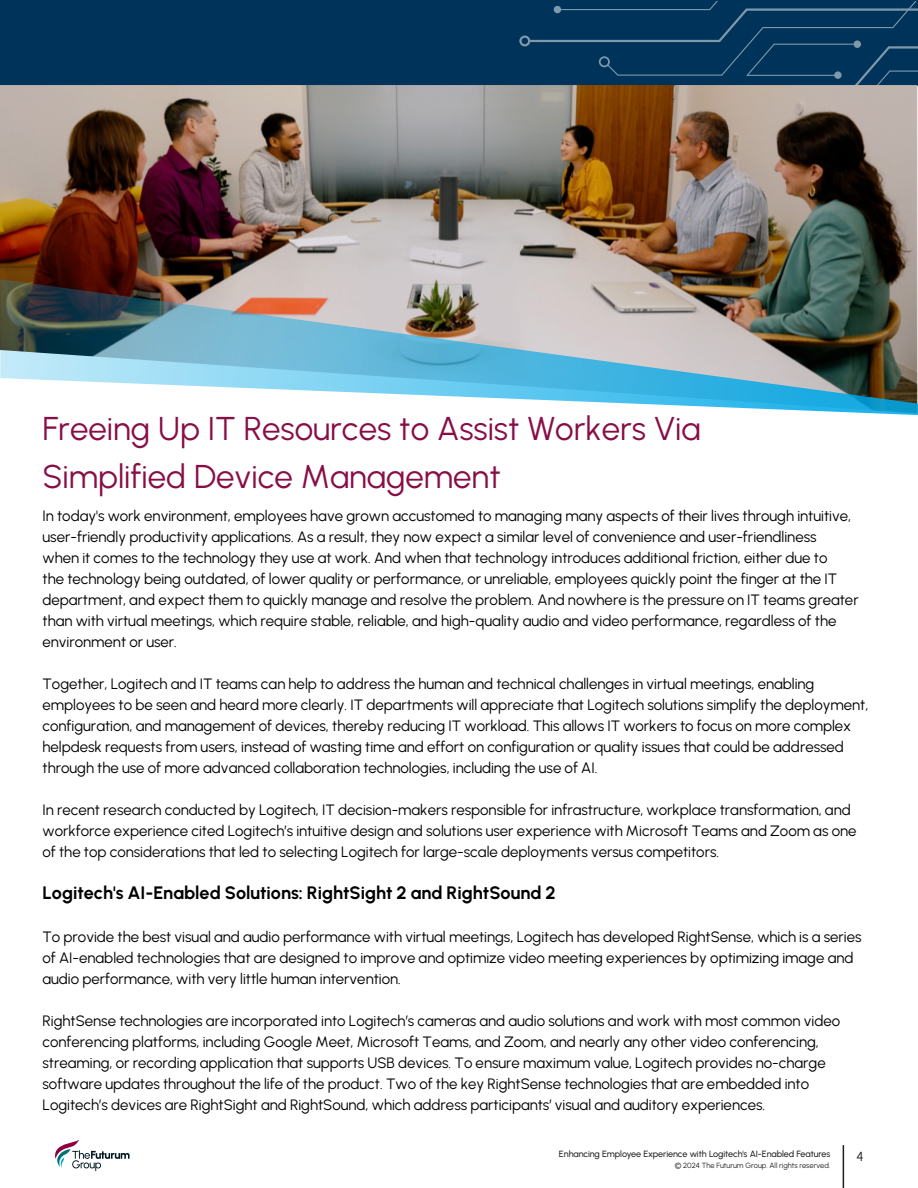
<style>
.page{position:relative;width:918px;height:1188px;background:#fff}
.page>*{position:absolute;margin:0;border:0;box-sizing:border-box;transform-origin:0 0}
.WH_Introduction_Header{font:33px/48px "Urbanist";color:#880e46}
.footnote{font:18px "Urbanist";color:#000001}
.footnote-2{font:15px/21px "Urbanist";color:#000001}
.t1{font:13.05px "Urbanist";color:#231f20}
.t2{font:500 9px "Urbanist";letter-spacing:-.01em;color:#231f20}
.t3{font:7.5px "Urbanist";color:#231f20}
</style>
<div class="page">
<div style="left:0;top:0;width:918px;height:85px;background:#003359"></div>
<svg style="left:519px;top:2px;width:399px;height:83px"></svg>
<svg style="left:55px;top:1140px;width:75px;height:31px"></svg>
<hr style="left:843px;top:1145px;width:1px;height:43px;background:#231f20">
<img style="left:0;top:85px;width:918px;height:194px">
<img style="left:0;top:279px;width:918px;height:136px">
<p class="WH_Introduction_Header" style="left:43px;top:403px;width:660px">Freeing Up IT Resources to Assist Workers Via<br>Simplified Device Management</p>
<p class="footnote-2" style="left:43px;top:504px;width:818px">In today's work environment, employees have grown accustomed to managing many aspects of their lives through intuitive, user-friendly productivity applications. As a result, they now expect a similar level of convenience and user-friendliness<br>when it comes to the technology they use at work. And when that technology introduces additional friction, either due to<br>the technology being outdated, of lower quality or performance, or unreliable, employees quickly point the finger at the IT department, and expect them to quickly manage and resolve the problem. And nowhere is the pressure on IT teams greater than with virtual meetings, which require stable, reliable, and high-quality audio and video performance, regardless of the environment or user.</p>
<p class="footnote-2" style="left:43px;top:673px;width:827px">Together, Logitech and IT teams can help to address the human and technical challenges in virtual meetings, enabling employees to be seen and heard more clearly. IT departments will appreciate that Logitech solutions simplify the deployment, configuration, and management of devices, thereby reducing IT workload. This allows IT workers to focus on more complex helpdesk requests from users, instead of wasting time and effort on configuration or quality issues that could be addressed through the use of more advanced collaboration technologies, including the use of AI.</p>
<p class="footnote-2" style="left:43px;top:799px;width:815px">In recent research conducted by Logitech, IT decision-makers responsible for infrastructure, workplace transformation, and workforce experience cited Logitech’s intuitive design and solutions user experience with Microsoft Teams and Zoom as one of the top considerations that led to selecting Logitech for large-scale deployments versus competitors.</p>
<p class="footnote" style="left:43px;top:881px;width:515px">Logitech's AI-Enabled Solutions: RightSight 2 and RightSound 2</p>
<p class="footnote-2" style="left:43px;top:925px;width:821px">To provide the best visual and audio performance with virtual meetings, Logitech has developed RightSense, which is a series of AI-enabled technologies that are designed to improve and optimize video meeting experiences by optimizing image and audio performance, with very little human intervention.</p>
<p class="footnote-2" style="left:43px;top:1010px;width:799px">RightSense technologies are incorporated into Logitech’s cameras and audio solutions and work with most common video conferencing platforms, including Google Meet, Microsoft Teams, and Zoom, and nearly any other video conferencing, streaming, or recording application that supports USB devices. To ensure maximum value, Logitech provides no-charge software updates throughout the life of the product. Two of the key RightSense technologies that are embedded into Logitech’s devices are RightSight and RightSound, which address participants’ visual and auditory experiences.</p>
<p class="t2" style="left:559px;top:1148px;width:273px">Enhancing Employee Experience with Logitech's AI-Enabled Features</p>
<p class="t1" style="left:856px;top:1148px;width:9px">4</p>
<p class="t3" style="left:675px;top:1160px;width:157px">© 2024 The Futurum Group. All rights reserved.</p>
</div>
